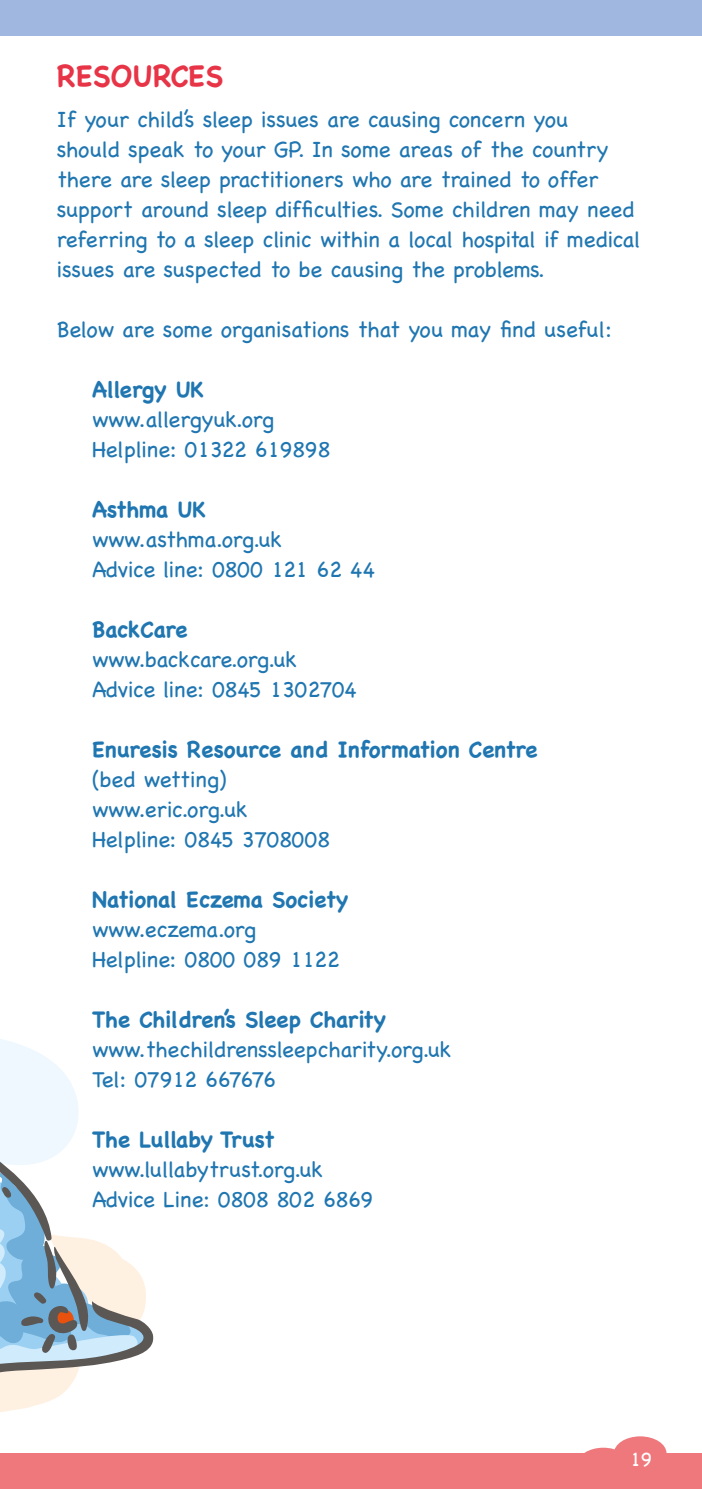
<style>
.page{position:relative;width:702px;height:1489px;background:#fff}
.page>*{position:absolute;margin:0;border:0;box-sizing:border-box;transform-origin:0 0}
.t1{font:700 30px "Chalkboard SE";letter-spacing:-.01em;color:#e73446}
.t2{font:300 22.5px/30px "Chalkboard SE";letter-spacing:-.01em;color:#1f76b1}
.t3{font:700 22.5px "Chalkboard SE";letter-spacing:-.01em;color:#1f76b1}
.t4{font:300 20px "Chalkboard SE";color:#fff}
</style>
<div class="page">
<div style="left:614px;top:1436px;width:52px;height:34px;background:#ef787c;border-radius:50%"></div>
<svg style="left:577px;top:1447px;width:52px;height:34px"></svg>
<div style="left:0;top:1453px;width:702px;height:35px;background:#ef787c"></div>
<div style="left:0;top:0;width:702px;height:35px;background:#a0b7e0"></div>
<svg style="left:0;top:1039px;width:153px;height:373px"></svg>
<h1 class="t1" style="left:57px;top:58px;width:168px">RESOURCES</h1>
<p class="t2" style="left:57px;top:103px;width:585px">If your child’s sleep issues are causing concern you<br>should speak to your GP. In some areas of the country there are sleep practitioners who are trained to offer support around sleep difficulties. Some children may need referring to a sleep clinic within a local hospital if medical issues are suspected to be causing the problems.</p>
<p class="t2" style="left:57px;top:313px;width:556px">Below are some organisations that you may find useful:</p>
<p class="t3" style="left:92px;top:376px;width:114px">Allergy UK</p>
<p class="t2" style="left:92px;top:403px;width:239px">www.allergyuk.org<br>Helpline: 01322 619898</p>
<p class="t3" style="left:92px;top:496px;width:115px">Asthma UK</p>
<p class="t2" style="left:92px;top:523px;width:284px">www.asthma.org.uk<br>Advice line: 0800 121 62 44</p>
<p class="t3" style="left:92px;top:616px;width:97px">BackCare</p>
<p class="t2" style="left:92px;top:643px;width:266px">www.backcare.org.uk<br>Advice line: 0845 1302704</p>
<p class="t3" style="left:92px;top:736px;width:447px">Enuresis Resource and Information Centre</p>
<p class="t2" style="left:92px;top:763px;width:239px">(bed wetting) www.eric.org.uk<br>Helpline: 0845 3708008</p>
<p class="t3" style="left:92px;top:886px;width:258px">National Eczema Society</p>
<p class="t2" style="left:92px;top:913px;width:248px">www.eczema.org<br>Helpline: 0800 089 1122</p>
<p class="t3" style="left:92px;top:1006px;width:295px">The Children’s Sleep Charity</p>
<p class="t2" style="left:92px;top:1033px;width:361px">www.thechildrenssleepcharity.org.uk<br>Tel: 07912 667676</p>
<p class="t3" style="left:92px;top:1126px;width:184px">The Lullaby Trust</p>
<p class="t2" style="left:92px;top:1153px;width:283px">www.lullabytrust.org.uk<br>Advice Line: 0808 802 6869</p>
<p class="t4" style="left:629px;top:1441px;width:24px">19</p>
</div>
